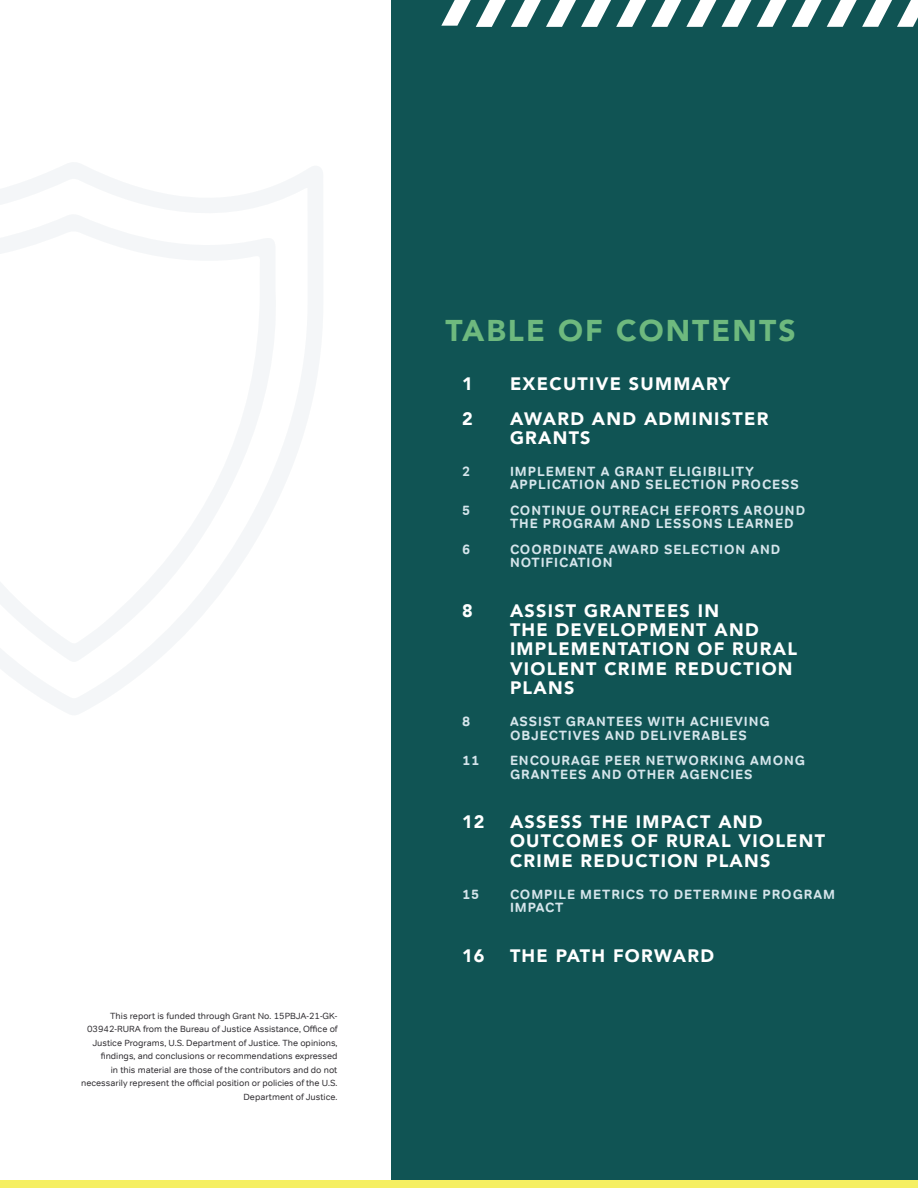
<style>
.page{position:relative;width:918px;height:1188px;background:#fff}
.page>*{position:absolute;margin:0;border:0;box-sizing:border-box;transform-origin:0 0}
.t1{font:900 30px "Avenir";letter-spacing:.07em;color:#6eb97e}
.t2{font:900 18px/19.5px "Avenir";letter-spacing:.07em;color:#fff}
.t3{font:700 13.5px/13.5px "Tondo";letter-spacing:.07em;color:#d5e5eb}
.t4{font:9px/13.5px "Tondo";color:#333135;text-align:right}
</style>
<div class="page">
<div style="left:392px;top:0;width:526px;height:1188px;background:#105454"></div>
<svg style="left:722px;top:0;width:196px;height:27px"></svg>
<svg style="left:441px;top:0;width:275px;height:27px"></svg>
<svg style="left:0;top:163px;width:323px;height:552px"></svg>
<svg style="left:0;top:213px;width:278px;height:452px"></svg>
<div style="left:0;top:1181px;width:918px;height:7px;background:#f5ef62"></div>
<p class="t4" style="left:81px;top:1009px;width:258px">This report is funded through Grant No. 15PBJA-21-GK-03942-RURA from the Bureau of Justice Assistance, Office of Justice Programs, U.S. Department of Justice. The opinions, findings, and conclusions or recommendations expressed<br>in this material are those of the contributors and do not necessarily represent the official position or policies of the U.S.<br>Department of Justice.</p>
<h1 class="t1" style="left:446px;top:304px;width:352px">TABLE OF CONTENTS</h1>
<h2 class="t2" style="left:462px;top:374px;width:12px">1</h2>
<h2 class="t2" style="left:510px;top:374px;width:222px">EXECUTIVE SUMMARY</h2>
<h2 class="t2" style="left:462px;top:408px;width:12px">2</h2>
<h2 class="t2" style="left:510px;top:408px;width:260px">AWARD AND ADMINISTER<br>GRANTS</h2>
<h3 class="t3" style="left:462px;top:464px;width:10px">2</h3>
<h3 class="t3" style="left:510px;top:464px;width:290px">IMPLEMENT A GRANT ELIGIBILITY<br>APPLICATION AND SELECTION PROCESS</h3>
<h3 class="t3" style="left:462px;top:503px;width:10px">5</h3>
<h3 class="t3" style="left:510px;top:503px;width:297px">CONTINUE OUTREACH EFFORTS AROUND<br>THE PROGRAM AND LESSONS LEARNED</h3>
<h3 class="t3" style="left:462px;top:542px;width:10px">6</h3>
<h3 class="t3" style="left:510px;top:542px;width:272px">COORDINATE AWARD SELECTION AND<br>NOTIFICATION</h3>
<h2 class="t2" style="left:462px;top:600px;width:12px">8</h2>
<h2 class="t2" style="left:510px;top:600px;width:289px">ASSIST GRANTEES IN<br>THE DEVELOPMENT AND<br>IMPLEMENTATION OF RURAL<br>VIOLENT CRIME REDUCTION<br>PLANS</h2>
<h3 class="t3" style="left:462px;top:715px;width:10px">8</h3>
<h3 class="t3" style="left:510px;top:715px;width:261px">ASSIST GRANTEES WITH ACHIEVING<br>OBJECTIVES AND DELIVERABLES</h3>
<h3 class="t3" style="left:462px;top:754px;width:19px">11</h3>
<h3 class="t3" style="left:510px;top:754px;width:297px">ENCOURAGE PEER NETWORKING AMONG<br>GRANTEES AND OTHER AGENCIES</h3>
<h2 class="t2" style="left:462px;top:812px;width:24px">12</h2>
<h2 class="t2" style="left:510px;top:812px;width:317px">ASSESS THE IMPACT AND<br>OUTCOMES OF RURAL VIOLENT<br>CRIME REDUCTION PLANS</h2>
<h3 class="t3" style="left:462px;top:887px;width:19px">15</h3>
<h3 class="t3" style="left:510px;top:887px;width:327px">COMPILE METRICS TO DETERMINE PROGRAM<br>IMPACT</h3>
<h2 class="t2" style="left:462px;top:945px;width:24px">16</h2>
<h2 class="t2" style="left:510px;top:945px;width:206px">THE PATH FORWARD</h2>
</div>
